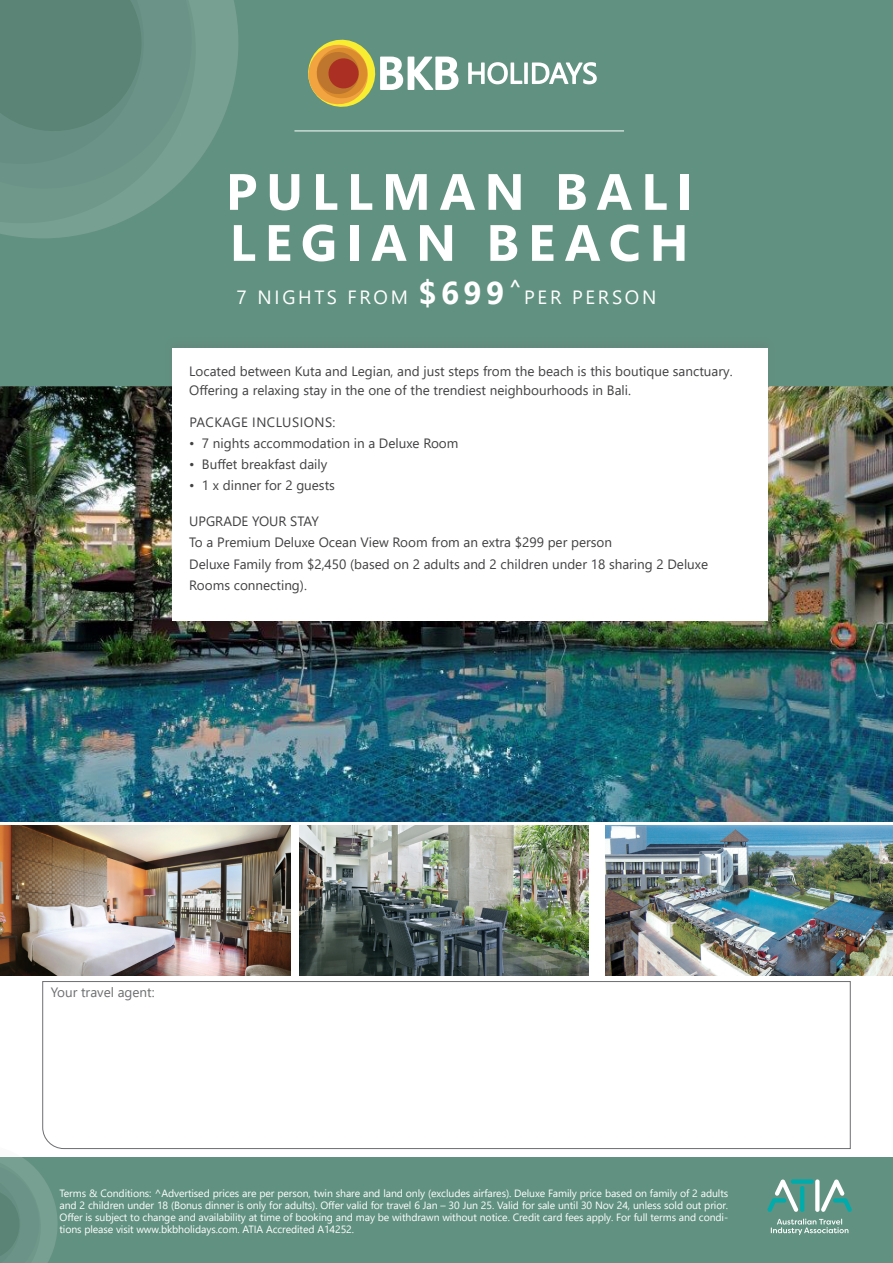
<style>
.page{position:relative;width:893px;height:1263px;background:#fff}
.page>*{position:absolute;margin:0;border:0;box-sizing:border-box;transform-origin:0 0}
.t1{font:700 51px/51px "Segoe UI";letter-spacing:.175em;color:#fff}
.t2{font:19.2px "Segoe UI";letter-spacing:.14em;color:#fff}
.t3{font:13.5px/21px "Segoe UI";color:#414042}
.t4{font:13.5px "Segoe UI";letter-spacing:.035em;color:#414042}
.t5{font:13.5px "Segoe UI";color:#6d6e71}
.t6{font:10.5px/12px "Segoe UI";letter-spacing:-.01em;color:#fff;text-align:justify}
.s1{font-weight:700;font-size:31.5px}
</style>
<div class="page">
<img style="left:0;top:386px;width:893px;height:436px">
<div style="left:0;top:1157px;width:893px;height:106px;background:#619181"></div>
<div style="left:0;top:0;width:893px;height:386px;background:#619181"></div>
<hr style="left:294px;top:131px;width:330px;height:1px;background:#fff">
<svg style="left:468px;top:62px;width:54px;height:22px"></svg>
<svg style="left:524px;top:62px;width:4px;height:22px"></svg>
<svg style="left:532px;top:62px;width:65px;height:22px"></svg>
<svg style="left:308px;top:40px;width:150px;height:67px;background:#a4a279"></svg>
<svg style="left:0;top:0;width:266px;height:266px;background:#639282"></svg>
<svg style="left:0;top:0;width:220px;height:248px;background:#699687"></svg>
<svg style="left:0;top:0;width:213px;height:210px;background:#668e81"></svg>
<svg style="left:42px;top:981px;width:809px;height:168px"></svg>
<svg style="left:0;top:1133px;width:68px;height:130px"></svg>
<svg style="left:821px;top:1179px;width:31px;height:33px"></svg>
<svg style="left:767px;top:1179px;width:31px;height:33px"></svg>
<hr style="left:800px;top:1186px;width:4px;height:26px;background:#00abac;border-radius:2px">
<div style="left:791px;top:1179px;width:23px;height:5px;background:#00abac;border-radius:2px"></div>
<svg style="left:815px;top:1179px;width:4px;height:33px"></svg>
<svg style="left:771px;top:1218px;width:77px;height:17px"></svg>
<div style="left:164px;top:336px;width:612px;height:289px;background:#6d6e71;opacity:.25"></div>
<div style="left:172px;top:349px;width:595px;height:272px;background:#fff"></div>
<img style="left:0;top:825px;width:291px;height:150px">
<img style="left:299px;top:825px;width:289px;height:150px">
<img style="left:606px;top:825px;width:287px;height:150px">
<h1 class="t1" style="left:226px;top:162px;width:468px">PULLMAN BALI<br>LEGIAN BEACH</h1>
<h2 class="t2" style="left:237px;top:279px;width:421px">7 NIGHTS FROM <span class="s1">$699</span><sup>^</sup>PER PERSON</h2>
<p class="t3" style="left:189px;top:360px;width:545px;line-height:19.5px">Located between Kuta and Legian, and just steps from the beach is this boutique sanctuary.<br>Offering a relaxing stay in the one of the trendiest neighbourhoods in Bali.</p>
<p class="t4" style="left:189px;top:410px;width:147px">PACKAGE INCLUSIONS:</p>
<p class="t3" style="left:189px;top:432px;width:271px">• 7 nights accommodation in a Deluxe Room</p>
<p class="t3" style="left:189px;top:453px;width:140px">• Buffet breakfast daily</p>
<p class="t3" style="left:189px;top:474px;width:147px">• 1 x dinner for 2 guests</p>
<p class="t3" style="left:189px;top:510px;width:520px">UPGRADE YOUR STAY<br>To a Premium Deluxe Ocean View Room from an extra $299 per person<br>Deluxe Family from $2,450 (based on 2 adults and 2 children under 18 sharing 2 Deluxe Rooms connecting).</p>
<p class="t5" style="left:51px;top:980px;width:105px">Your travel agent:</p>
<p class="t6" style="left:60px;top:1186px;width:670px">Terms &amp; Conditions: ^Advertised prices are per person, twin share and land only (excludes airfares). Deluxe Family price based on family of 2 adults and 2 children under 18 (Bonus dinner is only for adults). Offer valid for travel 6 Jan – 30 Jun 25. Valid for sale until 30 Nov 24, unless sold out prior.<br>Offer is subject to change and availability at time of booking and may be withdrawn without notice. Credit card fees apply. For full terms and condi&shy;tions please visit www.bkbholidays.com. ATIA Accredited A14252.</p>
</div>
